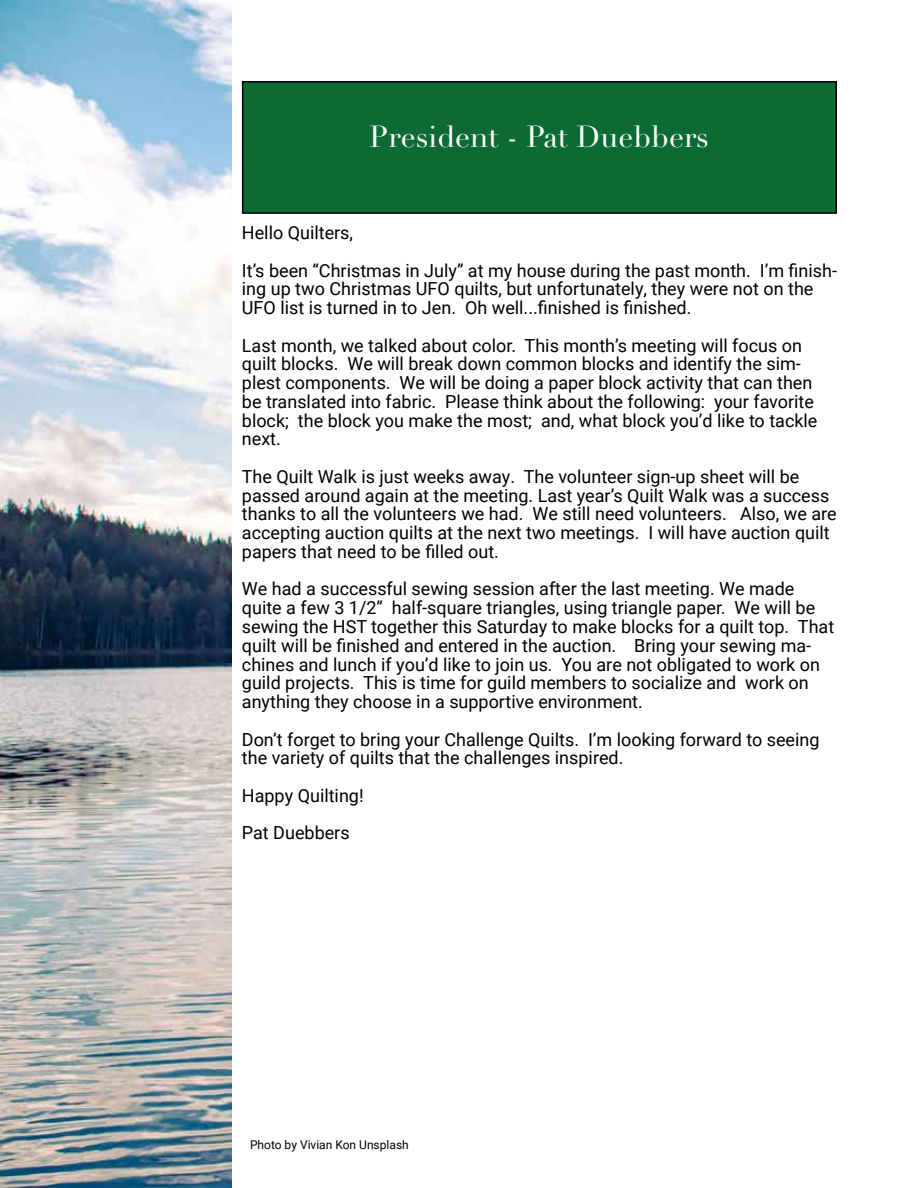
<style>
.page{position:relative;width:918px;height:1188px;background:#fff}
.page>*{position:absolute;margin:0;border:0;box-sizing:border-box;transform-origin:0 0}
.t1{font:30px "Didot LT Pro";color:#fff}
.t2{font:18px/18.8px "Roboto";color:#000}
.t3{font:12px "Roboto";color:#000}
</style>
<div class="page">
<div style="left:243px;top:82px;width:593px;height:131px;background:#0b6b32"></div>
<div style="left:242px;top:81px;width:595px;height:133px;border:2px solid #000"></div>
<img style="left:0;top:0;width:231px;height:1188px">
<h1 class="t1" style="left:369px;top:119px;width:341px">President - Pat Duebbers</h1>
<p class="t2" style="left:242px;top:213px;width:597px;line-height:37.5px">Hello Quilters,<br>It’s been “Christmas in July” at my house during the past month. I’m finish-</p>
<p class="t2" style="left:242px;top:279px;width:573px">ing up two Christmas UFO quilts, but unfortunately, they were not on the<br>UFO list is turned in to Jen. Oh well...finished is finished.</p>
<p class="t2" style="left:242px;top:335px;width:577px">Last month, we talked about color. This month’s meeting will focus on quilt blocks. We will break down common blocks and identify the sim&shy;plest components. We will be doing a paper block activity that can then be translated into fabric. Please think about the following: your favorite block; the block you make the most; and, what block you’d like to tackle next.</p>
<p class="t2" style="left:242px;top:467px;width:596px">The Quilt Walk is just weeks away. The volunteer sign-up sheet will be passed around again at the meeting. Last year’s Quilt Walk was a success thanks to all the volunteers we had. We still need volunteers. Also, we are accepting auction quilts at the next two meetings. I will have auction quilt papers that need to be filled out.</p>
<p class="t2" style="left:242px;top:579px;width:594px">We had a successful sewing session after the last meeting. We made quite a few 3 1/2” half-square triangles, using triangle paper. We will be sewing the HST together this Saturday to make blocks for a quilt top. That quilt will be finished and entered in the auction. Bring your sewing ma&shy;chines and lunch if you’d like to join us. You are not obligated to work on guild projects. This is time for guild members to socialize and work on anything they choose in a supportive environment.</p>
<p class="t2" style="left:242px;top:729px;width:579px">Don’t forget to bring your Challenge Quilts. I’m looking forward to seeing the variety of quilts that the challenges inspired.</p>
<p class="t2" style="left:242px;top:776px;width:123px;line-height:37.5px">Happy Quilting!<br>Pat Duebbers</p>
<p class="t3" style="left:250px;top:1136px;width:160px">Photo by Vivian Kon Unsplash</p>
</div>
